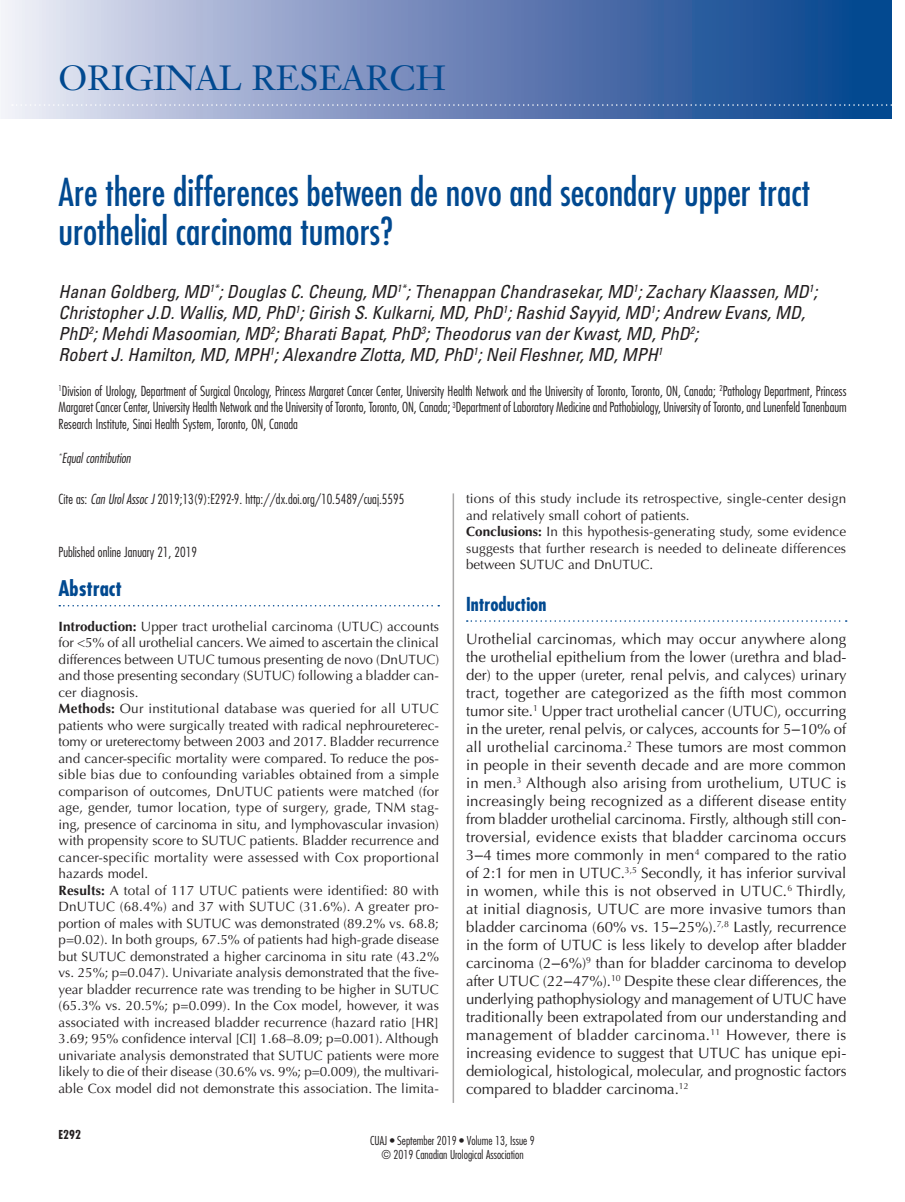
<style>
.page{position:relative;width:905px;height:1202px;background:#fff}
.page>*{position:absolute;margin:0;border:0;box-sizing:border-box;transform-origin:0 0}
.t1{font:condensed 37.5px/39px "Futura";color:#014990}
.t2{font:34.5px "Janson Text";letter-spacing:.27em;color:#014990}
.t3{font:700 condensed 21px "Futura";color:#014990}
.t4{font:700 condensed 18.75px "Futura";color:#014990}
.t5{font:italic condensed 18px/21px "Univers";color:#231f20}
.t6{font:15px/18px "Optima";color:#231f20;text-align:justify}
.t7{font:13.5px/16.5px "Optima";color:#231f20}
.t8{font:300 condensed 13.5px/16.5px "Futura";color:#231f20;text-align:justify}
.t9{font:italic 300 condensed 13.5px "Futura";color:#231f20}
.t10{font:300 condensed 12px/14.4px "Futura";color:#231f20;text-align:center}
.t11{font:700 condensed 12px "Futura";color:#231f20}
.s1{font-style:italic}
.s2{font-weight:700}
.s3{font-family:"Inai Mathi"}
</style>
<div class="page">
<svg style="left:1px;top:0;width:890px;height:118px;background:#728dbc"></svg>
<hr style="left:452px;top:493px;width:2px;height:609px;background:#231f20">
<svg style="left:12px;top:104px;width:880px;height:2px;background:#8aa0c7"></svg>
<svg style="left:59px;top:605px;width:380px;height:1px"></svg>
<svg style="left:466px;top:620px;width:380px;height:2px"></svg>
<h2 class="t2" style="left:58px;top:56px;width:389px">ORIGINAL RESEARCH</h2>
<h1 class="t1" style="left:58px;top:172px;width:753px">Are there differences between de novo and secondary upper tract urothelial carcinoma tumors?</h1>
<p class="t5" style="left:58px;top:281px;width:760px">Hanan Goldberg, MD<sup>1*</sup>; Douglas C. Cheung, MD<sup>1*</sup>; Thenappan Chandrasekar, MD<sup>1</sup>; Zachary Klaassen, MD<sup>1</sup>; Christopher J.D. Wallis, MD, PhD<sup>1</sup>; Girish S. Kulkarni, MD, PhD<sup>1</sup>; Rashid Sayyid, MD<sup>1</sup>; Andrew Evans, MD, PhD<sup>2</sup>; Mehdi Masoomian, MD<sup>2</sup>; Bharati Bapat, PhD<sup>3</sup>; Theodorus van der Kwast, MD, PhD<sup>2</sup>;<br>Robert J. Hamilton, MD, MPH<sup>1</sup>; Alexandre Zlotta, MD, PhD<sup>1</sup>; Neil Fleshner, MD, MPH<sup>1</sup></p>
<p class="t8" style="left:58px;top:382px;width:789px"><sup>1</sup>Division of Urology, Department of Surgical Oncology, Princess Margaret Cancer Center, University Health Network and the University of Toronto, Toronto, ON, Canada; <sup>2</sup>Pathology Department, Princess Margaret Cancer Center, University Health Network and the University of Toronto, Toronto, ON, Canada; <sup>3</sup>Department of Laboratory Medicine and Pathobiology, University of Toronto, and Lunenfeld Tanenbaum Research Institute, Sinai Health System, Toronto, ON, Canada</p>
<p class="t9" style="left:58px;top:449px;width:74px"><sup>*</sup>Equal contribution</p>
<p class="t8" style="left:58px;top:491px;width:347px">Cite as: <span class="s1">Can Urol Assoc J</span> 2019;13(9):E292-9. http://dx.doi.org/10.5489/cuaj.5595</p>
<p class="t8" style="left:58px;top:543px;width:140px">Published online January 21, 2019</p>
<h3 class="t3" style="left:58px;top:574px;width:65px">Abstract</h3>
<p class="t7" style="left:58px;top:618px;width:382px"><span class="s2">Introduction:</span> Upper tract urothelial carcinoma (UTUC) accounts for &lt;5% of all urothelial cancers. We aimed to ascertain the clinical differences between UTUC tumous presenting de novo (DnUTUC) and those presenting secondary (SUTUC) following a bladder can&shy;cer diagnosis.<br><span class="s2">Methods:</span> Our institutional database was queried for all UTUC patients who were surgically treated with radical nephroureterec&shy;tomy or ureterectomy between 2003 and 2017. Bladder recurrence and cancer-specific mortality were compared. To reduce the pos&shy;sible bias due to confounding variables obtained from a simple comparison of outcomes, DnUTUC patients were matched (for age, gender, tumor location, type of surgery, grade, TNM stag&shy;ing, presence of carcinoma in situ, and lymphovascular invasion) with propensity score to SUTUC patients. Bladder recurrence and cancer-specific mortality were assessed with Cox proportional hazards model.<br><span class="s2">Results:</span> A total of 117 UTUC patients were identified: 80 with DnUTUC (68.4%) and 37 with SUTUC (31.6%). A greater pro&shy;portion of males with SUTUC was demonstrated (89.2% vs. 68.8; p=0.02). In both groups, 67.5% of patients had high-grade disease but SUTUC demonstrated a higher carcinoma in situ rate (43.2% vs. 25%; p=0.047). Univariate analysis demonstrated that the five&shy;year bladder recurrence rate was trending to be higher in SUTUC (65.3% vs. 20.5%; p=0.099). In the Cox model, however, it was associated with increased bladder recurrence (hazard ratio [HR] 3.69; 95% confidence interval [CI] 1.68–8.09; p=0.001). Although univariate analysis demonstrated that SUTUC patients were more likely to die of their disease (30.6% vs. 9%; p=0.009), the multivari&shy;able Cox model did not demonstrate this association. The limita-</p>
<p class="t7" style="left:466px;top:490px;width:382px">tions of this study include its retrospective, single-center design and relatively small cohort of patients.<br><span class="s2">Conclusions:</span> In this hypothesis-generating study, some evidence suggests that further research is needed to delineate differences between SUTUC and DnUTUC.</p>
<h3 class="t4" style="left:466px;top:592px;width:82px">Introduction</h3>
<p class="t6" style="left:466px;top:630px;width:382px">Urothelial carcinomas, which may occur anywhere along the urothelial epithelium from the lower (urethra and blad&shy;der) to the upper (ureter, renal pelvis, and calyces) urinary tract, together are categorized as the fifth most common tumor site.<sup>1</sup> Upper tract urothelial cancer (UTUC), occurring in the ureter, renal pelvis, or calyces, accounts for 5<span class="s3">‒</span>10% of all urothelial carcinoma.<sup>2</sup> These tumors are most common in people in their seventh decade and are more common in men.<sup>3</sup> Although also arising from urothelium, UTUC is increasingly being recognized as a different disease entity from bladder urothelial carcinoma. Firstly, although still con&shy;troversial, evidence exists that bladder carcinoma occurs 3<span class="s3">‒</span>4 times more commonly in men<sup>4</sup> compared to the ratio of 2:1 for men in UTUC.<sup>3,5</sup> Secondly, it has inferior survival in women, while this is not observed in UTUC.<sup>6</sup> Thirdly, at initial diagnosis, UTUC are more invasive tumors than bladder carcinoma (60% vs. 15<span class="s3">‒</span>25%).<sup>7,8</sup> Lastly, recurrence in the form of UTUC is less likely to develop after bladder carcinoma (2<span class="s3">‒</span>6%)<sup>9</sup> than for bladder carcinoma to develop after UTUC (22<span class="s3">‒</span>47%).<sup>10</sup> Despite these clear differences, the underlying pathophysiology and management of UTUC have traditionally been extrapolated from our understanding and management of bladder carcinoma.<sup>11</sup> However, there is increasing evidence to suggest that UTUC has unique epi&shy;demiological, histological, molecular, and prognostic factors compared to bladder carcinoma.<sup>12</sup></p>
<p class="t11" style="left:58px;top:1126px;width:24px">E292</p>
<p class="t10" style="left:370px;top:1133px;width:166px">CUAJ • September 2019 • Volume 13, Issue 9 © 2019 Canadian Urological Association</p>
</div>
